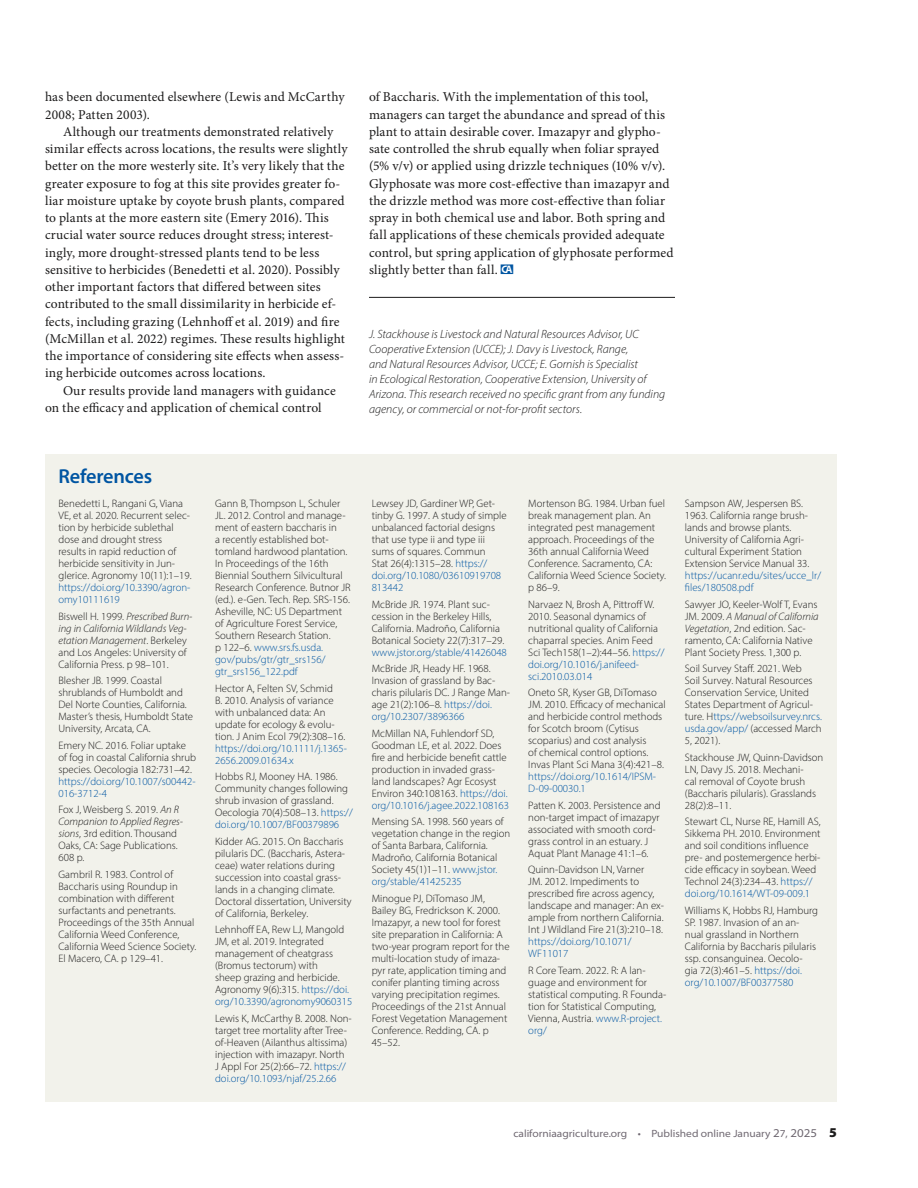
<style>
.page{position:relative;width:918px;height:1188px;background:#fff}
.page>*{position:absolute;margin:0;border:0;box-sizing:border-box;transform-origin:0 0}
.RF_H2{font:600 20.25px "Myriad Pro";letter-spacing:-.01em;color:#0055a2}
.P2{font:13.5px/17.2px "Minion Pro";letter-spacing:.01em;color:#1c1b1b}
.AC{font:italic 300 12px/15px "Myriad Pro";color:#1c1b1b}
.RF{font:300 10.8px/12px "Myriad Pro";color:#1c1b1b}
.t1{font:semi-expanded 10.5px "Myriad Pro";color:#6e6770}
.s1{color:#0055a2}
.s2{font-style:italic}
.s3{font-size:12px}
.s4{font-weight:900;font-stretch:normal;font-size:13.5px;color:#1c1b1b}
</style>
<div class="page">
<hr style="left:369px;top:297px;width:306px;height:1px;background:#1c1b1b">
<div style="left:45px;top:454px;width:792px;height:648px;background:#f2f2eb"></div>
<p class="P2" style="left:45px;top:88px;width:301px">has been documented elsewhere (Lewis and McCarthy<br>2008; Patten 2003).</p>
<p class="P2" style="left:45px;top:123px;width:304px;text-indent:18px">Although our treatments demonstrated relatively similar effects across locations, the results were slightly better on the more westerly site. It’s very likely that the greater exposure to fog at this site provides greater fo&shy;liar moisture uptake by coyote brush plants, compared to plants at the more eastern site (Emery 2016). This crucial water source reduces drought stress; interest&shy;ingly, more drought-stressed plants tend to be less sensitive to herbicides (Benedetti et al. 2020). Possibly other important factors that differed between sites contributed to the small dissimilarity in herbicide ef&shy;fects, including grazing (Lehnhoff et al. 2019) and fire (McMillan et al. 2022) regimes. These results highlight the importance of considering site effects when assess&shy;ing herbicide outcomes across locations.</p>
<p class="P2" style="left:45px;top:382px;width:292px;text-indent:18px">Our results provide land managers with guidance on the efficacy and application of chemical control</p>
<p class="P2" style="left:369px;top:88px;width:306px">of Baccharis. With the implementation of this tool, managers can target the abundance and spread of this plant to attain desirable cover. Imazapyr and glypho&shy;sate controlled the shrub equally when foliar sprayed (5% v/v) or applied using drizzle techniques (10% v/v).<br>Glyphosate was more cost-effective than imazapyr and the drizzle method was more cost-effective than foliar spray in both chemical use and labor. Both spring and fall applications of these chemicals provided adequate control, but spring application of glyphosate performed slightly better than fall.</p>
<p class="AC" style="left:369px;top:327px;width:298px">J. Stackhouse is Livestock and Natural Resources Advisor, UC Cooperative Extension (UCCE); J. Davy is Livestock, Range,<br>and Natural Resources Advisor, UCCE; E. Gornish is Specialist<br>in Ecological Restoration, Cooperative Extension, University of Arizona. This research received no specific grant from any funding agency, or commercial or not-for-profit sectors.</p>
<h2 class="RF_H2" style="left:59px;top:464px;width:95px">References</h2>
<p class="RF" style="left:59px;top:497px;width:135px">Benedetti L, Rangani G, Viana<br>VE, et al. 2020. Recurrent selec&shy;tion by herbicide sublethal dose and drought stress results in rapid reduction of herbicide sensitivity in Jun&shy;glerice. Agronomy 10(11):1–19. <span class="s1">https://doi.org/10.3390/agron&shy;omy10111619</span></p>
<p class="RF" style="left:59px;top:610px;width:136px">Biswell H. 1999. <span class="s2">Prescribed Burn&shy;ing in California Wildlands Veg&shy;etation Management</span>. Berkeley and Los Angeles: University of<br>California Press. p 98–101.</p>
<p class="RF" style="left:59px;top:674px;width:136px">Blesher JB. 1999. Coastal shrublands of Humboldt and<br>Del Norte Counties, California.<br>Master’s thesis, Humboldt State<br>University, Arcata, CA.</p>
<p class="RF" style="left:59px;top:739px;width:139px">Emery NC. 2016. Foliar uptake of fog in coastal California shrub species. Oecologia 182:731–42. <span class="s1">https://doi.org/10.1007/s00442-<br>016-3712-4</span></p>
<p class="RF" style="left:59px;top:803px;width:126px">Fox J, Weisberg S. 2019. <span class="s2">An R<br>Companion to Applied Regres&shy;sions</span>, 3rd edition. Thousand<br>Oaks, CA: Sage Publications.<br>608 p.</p>
<p class="RF" style="left:59px;top:868px;width:139px">Gambril R. 1983. Control of<br>Baccharis using Roundup in combination with different surfactants and penetrants.<br>Proceedings of the 35th Annual<br>California Weed Conference,<br>California Weed Science Society.<br>El Macero, CA. p 129–41.</p>
<p class="RF" style="left:215px;top:497px;width:137px">Gann B, Thompson L, Schuler<br>JL. 2012. Control and manage&shy;ment of eastern baccharis in<br>a recently established bot&shy;tomland hardwood plantation.<br>In Proceedings of the 16th<br>Biennial Southern Silvicultural<br>Research Conference. Butnor JR (ed.). e-Gen. Tech. Rep. SRS-156.<br>Asheville, NC: US Department of Agriculture Forest Service,<br>Southern Research Station.<br>p 122–6. <span class="s1">www.srs.fs.usda. gov/pubs/gtr/gtr_srs156/ gtr_srs156_122.pdf</span></p>
<p class="RF" style="left:215px;top:682px;width:133px">Hector A, Felten SV, Schmid<br>B. 2010. Analysis of variance with unbalanced data: An update for ecology &amp; evolu&shy;tion. J Anim Ecol 79(2):308–16. <span class="s1">https://doi.org/10.1111/j.1365-<br>2656.2009.01634.x</span></p>
<p class="RF" style="left:215px;top:770px;width:139px">Hobbs RJ, Mooney HA. 1986.<br>Community changes following shrub invasion of grassland.<br>Oecologia 70(4):508–13. <span class="s1">https:// doi.org/10.1007/BF00379896</span></p>
<p class="RF" style="left:215px;top:835px;width:138px">Kidder AG. 2015. On Baccharis pilularis DC. (Baccharis, Astera&shy;ceae) water relations during succession into coastal grass&shy;lands in a changing climate.<br>Doctoral dissertation, University of California, Berkeley.</p>
<p class="RF" style="left:215px;top:923px;width:139px">Lehnhoff EA, Rew LJ, Mangold<br>JM, et al. 2019. Integrated management of cheatgrass (Bromus tectorum) with<br>sheep grazing and herbicide.<br>Agronomy 9(6):315. <span class="s1">https://doi. org/10.3390/agronomy9060315</span></p>
<p class="RF" style="left:215px;top:1012px;width:138px">Lewis K, McCarthy B. 2008. Non&shy;target tree mortality after Tree&shy;of-Heaven (Ailanthus altissima) injection with imazapyr. North<br>J Appl For 25(2):66–72. <span class="s1">https:// doi.org/10.1093/njaf/25.2.66</span></p>
<p class="RF" style="left:372px;top:497px;width:137px">Lewsey JD, Gardiner WP, Get&shy;tinby G. 1997. A study of simple unbalanced factorial designs that use type ii and type iii sums of squares. Commun<br>Stat 26(4):1315–28. <span class="s1">https:// doi.org/10.1080/03610919708<br>813442</span></p>
<p class="RF" style="left:372px;top:598px;width:137px">McBride JR. 1974. Plant suc&shy;cession in the Berkeley Hills,<br>California. Madroño, California<br>Botanical Society 22(7):317–29. <span class="s1">www.jstor.org/stable/41426048</span></p>
<p class="RF" style="left:372px;top:662px;width:140px">McBride JR, Heady HF. 1968.<br>Invasion of grassland by Bac&shy;charis pilularis DC. J Range Man&shy;age 21(2):106–8. <span class="s1">https://doi. org/10.2307/3896366</span></p>
<p class="RF" style="left:372px;top:727px;width:139px">McMillan NA, Fuhlendorf SD,<br>Goodman LE, et al. 2022. Does fire and herbicide benefit cattle production in invaded grass&shy;land landscapes? Agr Ecosyst<br>Environ 340:108163. <span class="s1">https://doi. org/10.1016/j.agee.2022.108163</span></p>
<p class="RF" style="left:372px;top:815px;width:140px">Mensing SA. 1998. 560 years of vegetation change in the region of Santa Barbara, California.<br>Madroño, California Botanical<br>Society 45(1)1–11. <span class="s1">www.jstor. org/stable/41425235</span></p>
<p class="RF" style="left:372px;top:892px;width:139px">Minogue PJ, DiTomaso JM,<br>Bailey BG, Fredrickson K. 2000.<br>Imazapyr, a new tool for forest site preparation in California: A two-year program report for the multi-location study of imaza&shy;pyr rate, application timing and conifer planting timing across varying precipitation regimes.<br>Proceedings of the 21st Annual<br>Forest Vegetation Management<br>Conference. Redding, CA. p<br>45–52.</p>
<p class="RF" style="left:528px;top:497px;width:139px">Mortenson BG. 1984. Urban fuel break management plan. An integrated pest management approach. Proceedings of the<br>36th annual California Weed<br>Conference. Sacramento, CA:<br>California Weed Science Society. p 86–9.</p>
<p class="RF" style="left:528px;top:598px;width:138px">Narvaez N, Brosh A, Pittroff W.<br>2010. Seasonal dynamics of nutritional quality of California chaparral species. Anim Feed<br>Sci Tech158(1–2):44–56. <span class="s1">https:// doi.org/10.1016/j.anifeed&shy;sci.2010.03.014</span></p>
<p class="RF" style="left:528px;top:686px;width:139px">Oneto SR, Kyser GB, DiTomaso<br>JM. 2010. Efficacy of mechanical and herbicide control methods for Scotch broom (Cytisus scoparius) and cost analysis<br>of chemical control options.<br>Invas Plant Sci Mana 3(4):421–8. <span class="s1">https://doi.org/10.1614/IPSM-<br>D-09-00030.1</span></p>
<p class="RF" style="left:528px;top:799px;width:134px">Patten K. 2003. Persistence and non-target impact of imazapyr associated with smooth cord&shy;grass control in an estuary. J<br>Aquat Plant Manage 41:1–6.</p>
<p class="RF" style="left:528px;top:863px;width:137px">Quinn-Davidson LN, Varner<br>JM. 2012. Impediments to prescribed fire across agency, landscape and manager: An ex&shy;ample from northern California.<br>Int J Wildland Fire 21(3):210–18. <span class="s1">https://doi.org/10.1071/<br>WF11017</span></p>
<p class="RF" style="left:528px;top:964px;width:140px">R Core Team. 2022. R: A lan&shy;guage and environment for statistical computing. R Founda&shy;tion for Statistical Computing,<br>Vienna, Austria. <span class="s1">www.R-project. org/</span></p>
<p class="RF" style="left:685px;top:497px;width:138px">Sampson AW, Jespersen BS.<br>1963. California range brush&shy;lands and browse plants.<br>University of California Agri&shy;cultural Experiment Station<br>Extension Service Manual 33. <span class="s1">https://ucanr.edu/sites/ucce_lr/ files/180508.pdf</span></p>
<p class="RF" style="left:685px;top:598px;width:135px">Sawyer JO, Keeler-Wolf T, Evans<br>JM. 2009. <span class="s2">A Manual of California<br>Vegetation</span>, 2nd edition. Sac&shy;ramento, CA: California Native<br>Plant Society Press. 1,300 p.</p>
<p class="RF" style="left:685px;top:662px;width:139px">Soil Survey Staff. 2021. Web<br>Soil Survey. Natural Resources<br>Conservation Service, United<br>States Department of Agricul&shy;ture. H<span class="s1">ttps://websoilsurvey.nrcs. usda.gov/app/</span> (accessed March<br>5, 2021).</p>
<p class="RF" style="left:685px;top:751px;width:140px">Stackhouse JW, Quinn-Davidson<br>LN, Davy JS. 2018. Mechani-<br>cal removal of Coyote brush (Baccharis pilularis). Grasslands<br>28(2):8–11.</p>
<p class="RF" style="left:685px;top:815px;width:137px">Stewart CL, Nurse RE, Hamill AS,<br>Sikkema PH. 2010. Environment and soil conditions influence pre- and postemergence herbi&shy;cide efficacy in soybean. Weed<br>Technol 24(3):234–43. <span class="s1">https:// doi.org/10.1614/WT-09-009.1</span></p>
<p class="RF" style="left:685px;top:904px;width:135px">Williams K, Hobbs RJ, Hamburg<br>SP. 1987. Invasion of an an&shy;nual grassland in Northern<br>California by Baccharis pilularis ssp. consanguinea. Oecolo&shy;gia 72(3):461–5. <span class="s1">https://doi. org/10.1007/BF00377580</span></p>
<p class="t1" style="left:513px;top:1127px;width:325px">californiaagriculture.org • Published online January <span class="s3">2</span>7, <span class="s3">2025</span> <span class="s4">5</span></p>
</div>
